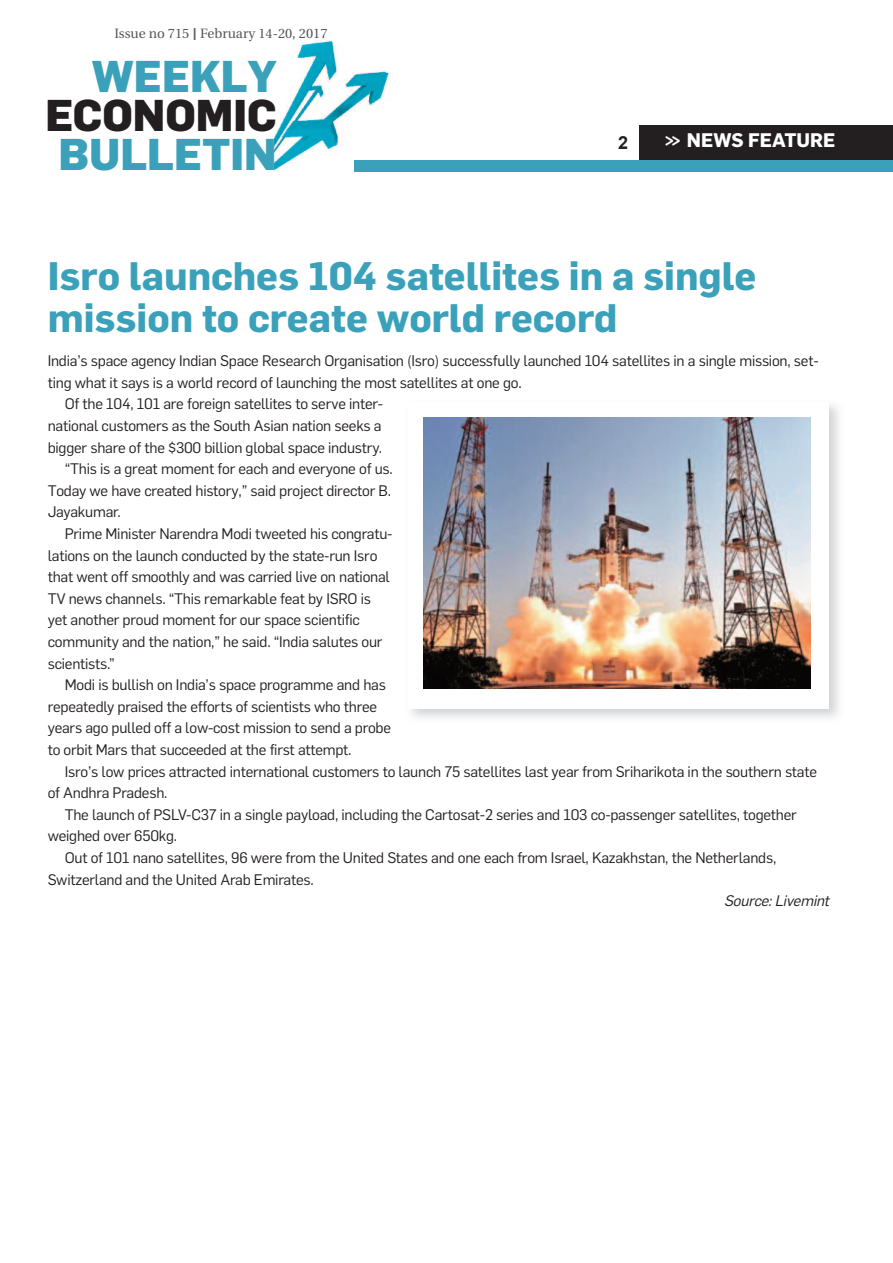
<style>
.page{position:relative;width:893px;height:1263px;background:#fff}
.page>*{position:absolute;margin:0;border:0;box-sizing:border-box;transform-origin:0 0}
.t1{font:800 43.65px "Flama";color:#3ba1bb}
.t2{font:800 43.65px "Flama";color:#231f20}
.t3{font:700 39px/42px "Flama";color:#3ba1bb}
.t4{font:700 19.35px "Flama";color:#fff;scale:.8 1}
.t5{font:700 18px "Arial";color:#231f20}
.t6{font:15px "Flama";letter-spacing:-.015em;color:#231f20}
.t7{font:italic 15px "Flama";color:#231f20}
.t8{font:13.5px "Utopia";color:#57585a}
.s1{font-family:"Arial";font-size:16.5px}
</style>
<div class="page">
<div style="left:639px;top:125px;width:254px;height:41px;background:#231f20"></div>
<img style="left:274px;top:40px;width:116px;height:130px">
<div style="left:354px;top:160px;width:539px;height:11px;background:#3ba1bb"></div>
<img style="left:423px;top:417px;width:387px;height:272px">
<p class="t8" style="left:114px;top:28px;width:215px">Issue no 715 <span class="s1">I</span> February 14-20, 2017</p>
<h1 class="t1" style="left:92px;top:61px;width:186px">WEEKLY</h1>
<h1 class="t2" style="left:46px;top:100px;width:233px">ECONOMIC</h1>
<h1 class="t1" style="left:59px;top:139px;width:220px">BULLETIN</h1>
<p class="t5" style="left:618px;top:133px;width:12px">2</p>
<p class="t4" style="left:665px;top:134px;width:215px">&gt;&gt; NEWS FEATURE</p>
<h2 class="t3" style="left:48px;top:258px;width:710px">Isro launches 104 satellites in a single mission to create world record</h2>
<p class="t6" style="left:48px;top:355px;width:772px">India’s space agency Indian Space Research Organisation (Isro) successfully launched 104 satellites in a single mission, set-</p>
<p class="t6" style="left:48px;top:377px;width:475px">ting what it says is a world record of launching the most satellites at one go.</p>
<p class="t6" style="left:65px;top:399px;width:320px">Of the 104, 101 are foreign satellites to serve inter-</p>
<p class="t6" style="left:48px;top:420px;width:335px">national customers as the South Asian nation seeks a</p>
<p class="t6" style="left:48px;top:442px;width:336px">bigger share of the $300 billion global space industry.</p>
<p class="t6" style="left:65px;top:463px;width:330px">“This is a great moment for each and everyone of us.</p>
<p class="t6" style="left:48px;top:485px;width:345px">Today we have created history,” said project director B.</p>
<p class="t6" style="left:48px;top:507px;width:75px">Jayakumar.</p>
<p class="t6" style="left:65px;top:528px;width:329px">Prime Minister Narendra Modi tweeted his congratu-</p>
<p class="t6" style="left:48px;top:550px;width:331px">lations on the launch conducted by the state-run Isro</p>
<p class="t6" style="left:48px;top:571px;width:344px">that went off smoothly and was carried live on national</p>
<p class="t6" style="left:48px;top:593px;width:325px">TV news channels. “This remarkable feat by ISRO is</p>
<p class="t6" style="left:48px;top:615px;width:314px">yet another proud moment for our space scientific</p>
<p class="t6" style="left:48px;top:636px;width:336px">community and the nation,” he said. “India salutes our</p>
<p class="t6" style="left:48px;top:658px;width:69px">scientists.”</p>
<p class="t6" style="left:65px;top:679px;width:323px">Modi is bullish on India’s space programme and has</p>
<p class="t6" style="left:48px;top:701px;width:331px">repeatedly praised the efforts of scientists who three</p>
<p class="t6" style="left:48px;top:723px;width:345px">years ago pulled off a low-cost mission to send a probe</p>
<p class="t6" style="left:48px;top:744px;width:305px">to orbit Mars that succeeded at the first attempt.</p>
<p class="t6" style="left:65px;top:766px;width:754px">Isro’s low prices attracted international customers to launch 75 satellites last year from Sriharikota in the southern state</p>
<p class="t6" style="left:48px;top:787px;width:121px">of Andhra Pradesh.</p>
<p class="t6" style="left:65px;top:809px;width:734px">The launch of PSLV-C37 in a single payload, including the Cartosat-2 series and 103 co-passenger satellites, together</p>
<p class="t6" style="left:48px;top:831px;width:131px">weighed over 650kg.</p>
<p class="t6" style="left:65px;top:852px;width:713px">Out of 101 nano satellites, 96 were from the United States and one each from Israel, Kazakhstan, the Netherlands,</p>
<p class="t6" style="left:48px;top:874px;width:268px">Switzerland and the United Arab Emirates.</p>
<p class="t7" style="left:724px;top:895px;width:109px">Source: Livemint</p>
</div>
